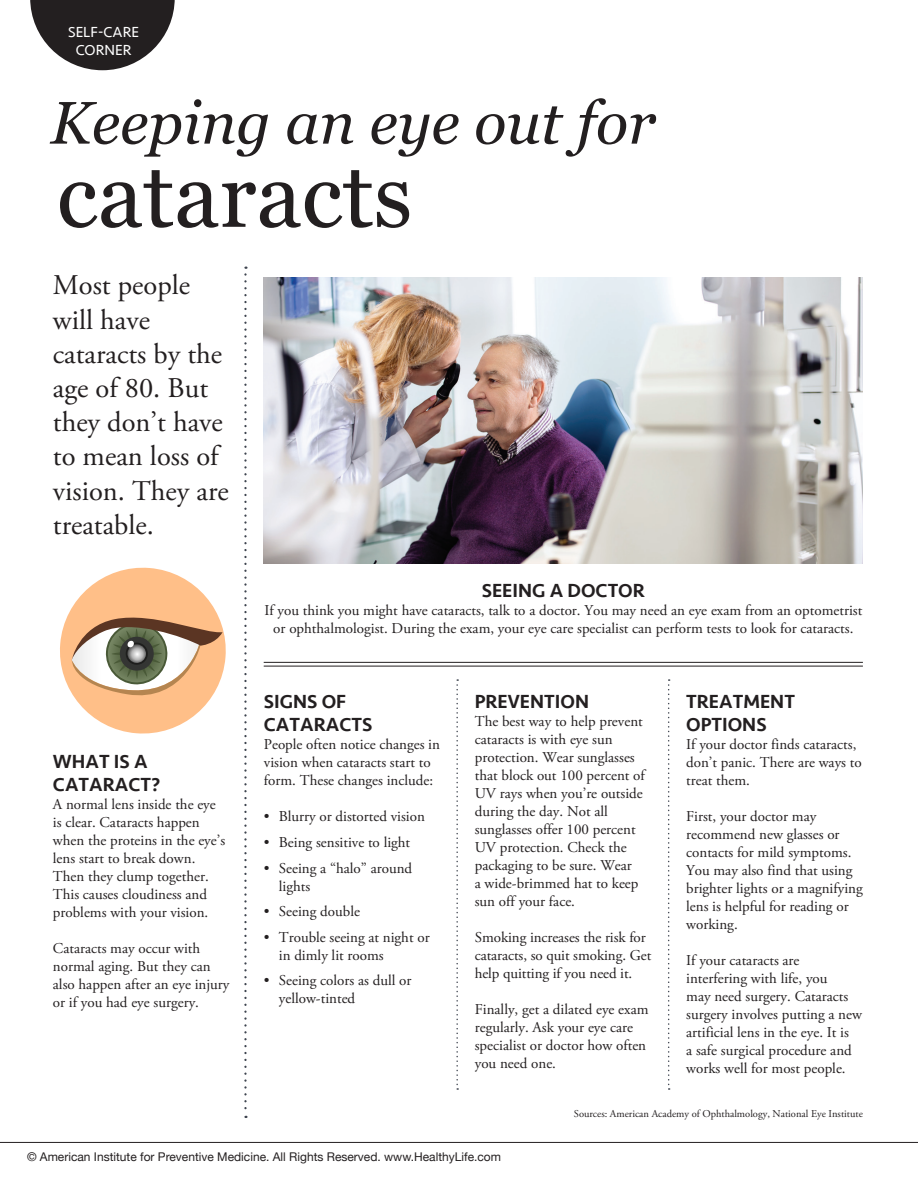
<style>
.page{position:relative;width:918px;height:1188px;background:#fff}
.page>*{position:absolute;margin:0;border:0;box-sizing:border-box;transform-origin:0 0}
.t1{font:90px "Georgia";color:#231f20}
.t2{font:italic 60px "Georgia";color:#231f20}
.t3{font:28.5px/34.2px "Adobe Garamond Pro";color:#231f20}
.t4{font:500 19.5px/23.4px "Seravek";color:#231f20}
.t5{font:15px/18px "Adobe Garamond Pro";color:#231f20}
.t6{font:15px/18px "Seravek";color:#fff;text-align:center}
.t7{font:12px "Helvetica Neue";color:#231f20}
.t8{font:10.5px "Adobe Garamond Pro";color:#231f20}
</style>
<div class="page">
<hr style="left:264px;top:662px;width:599px;height:1px;background:#231f20">
<hr style="left:264px;top:666px;width:599px;height:1px;background:#231f20">
<img style="left:264px;top:277px;width:599px;height:286px">
<svg style="left:244px;top:267px;width:3px;height:851px"></svg>
<svg style="left:60px;top:567px;width:166px;height:167px"></svg>
<svg style="left:456px;top:679px;width:2px;height:411px"></svg>
<svg style="left:668px;top:679px;width:2px;height:411px"></svg>
<svg style="left:30px;top:1px;width:145px;height:69px"></svg>
<hr style="left:0;top:0;width:918px;height:1px;background:#e6e7e9">
<hr style="left:0;top:1142px;width:918px;height:1px;background:#231f20">
<p class="t6" style="left:68px;top:23px;width:72px">SELF-CARE<br>CORNER</p>
<p class="t2" style="left:50px;top:79px;width:607px">Keeping an eye out for</p>
<p class="t1" style="left:57px;top:130px;width:357px">cataracts</p>
<p class="t3" style="left:53px;top:269px;width:177px">Most people will have cataracts by the age of 80. But they don’t have to mean loss of vision. They are treatable.</p>
<p class="t4" style="left:53px;top:750px;width:109px">WHAT IS A<br>CATARACT?</p>
<p class="t5" style="left:53px;top:796px;width:174px">A normal lens inside the eye is clear. Cataracts happen when the proteins in the eye’s lens start to break down.<br>Then they clump together.<br>This causes cloudiness and problems with your vision.</p>
<p class="t5" style="left:53px;top:940px;width:178px">Cataracts may occur with normal aging. But they can also happen after an eye injury or if you had eye surgery.</p>
<p class="t4" style="left:482px;top:579px;width:165px">SEEING A DOCTOR</p>
<p class="t5" style="left:264px;top:602px;width:599px;text-align:center">If you think you might have cataracts, talk to a doctor. You may need an eye exam from an optometrist or ophthalmologist. During the exam, your eye care specialist can perform tests to look for cataracts.</p>
<p class="t4" style="left:264px;top:690px;width:110px">SIGNS OF<br>CATARACTS</p>
<p class="t5" style="left:264px;top:736px;width:178px">People often notice changes in vision when cataracts start to form. These changes include:</p>
<p class="t5" style="left:264px;top:808px;width:163px">• Blurry or distorted vision</p>
<p class="t5" style="left:264px;top:834px;width:148px">• Being sensitive to light</p>
<p class="t5" style="left:279px;top:859px;width:135px;text-indent:-15px">• Seeing a “halo” around lights</p>
<p class="t5" style="left:264px;top:903px;width:98px">• Seeing double</p>
<p class="t5" style="left:279px;top:928px;width:152px;text-indent:-15px">• Trouble seeing at night or in dimly lit rooms</p>
<p class="t5" style="left:279px;top:972px;width:134px;text-indent:-15px">• Seeing colors as dull or yellow-tinted</p>
<p class="t4" style="left:475px;top:690px;width:116px">PREVENTION</p>
<p class="t5" style="left:475px;top:713px;width:172px">The best way to help prevent cataracts is with eye sun protection. Wear sunglasses that block out 100 percent of<br>UV rays when you’re outside during the day. Not all sunglasses offer 100 percent<br>UV protection. Check the packaging to be sure. Wear<br>a wide-brimmed hat to keep sun off your face.</p>
<p class="t5" style="left:475px;top:929px;width:178px">Smoking increases the risk for cataracts, so quit smoking. Get help quitting if you need it.</p>
<p class="t5" style="left:475px;top:1001px;width:175px">Finally, get a dilated eye exam regularly. Ask your eye care specialist or doctor how often you need one.</p>
<p class="t4" style="left:686px;top:690px;width:110px">TREATMENT<br>OPTIONS</p>
<p class="t5" style="left:686px;top:736px;width:177px">If your doctor finds cataracts, don’t panic. There are ways to treat them.</p>
<p class="t5" style="left:686px;top:808px;width:178px">First, your doctor may recommend new glasses or contacts for mild symptoms.<br>You may also find that using brighter lights or a magnifying lens is helpful for reading or working.</p>
<p class="t5" style="left:686px;top:952px;width:177px">If your cataracts are interfering with life, you<br>may need surgery. Cataracts surgery involves putting a new artificial lens in the eye. It is<br>a safe surgical procedure and works well for most people.</p>
<p class="t8" style="left:574px;top:1107px;width:291px">Sources: American Academy of Ophthalmology, National Eye Institute</p>
<p class="t7" style="left:27px;top:1150px;width:476px">© American Institute for Preventive Medicine. All Rights Reserved. www.HealthyLife.com</p>
</div>
